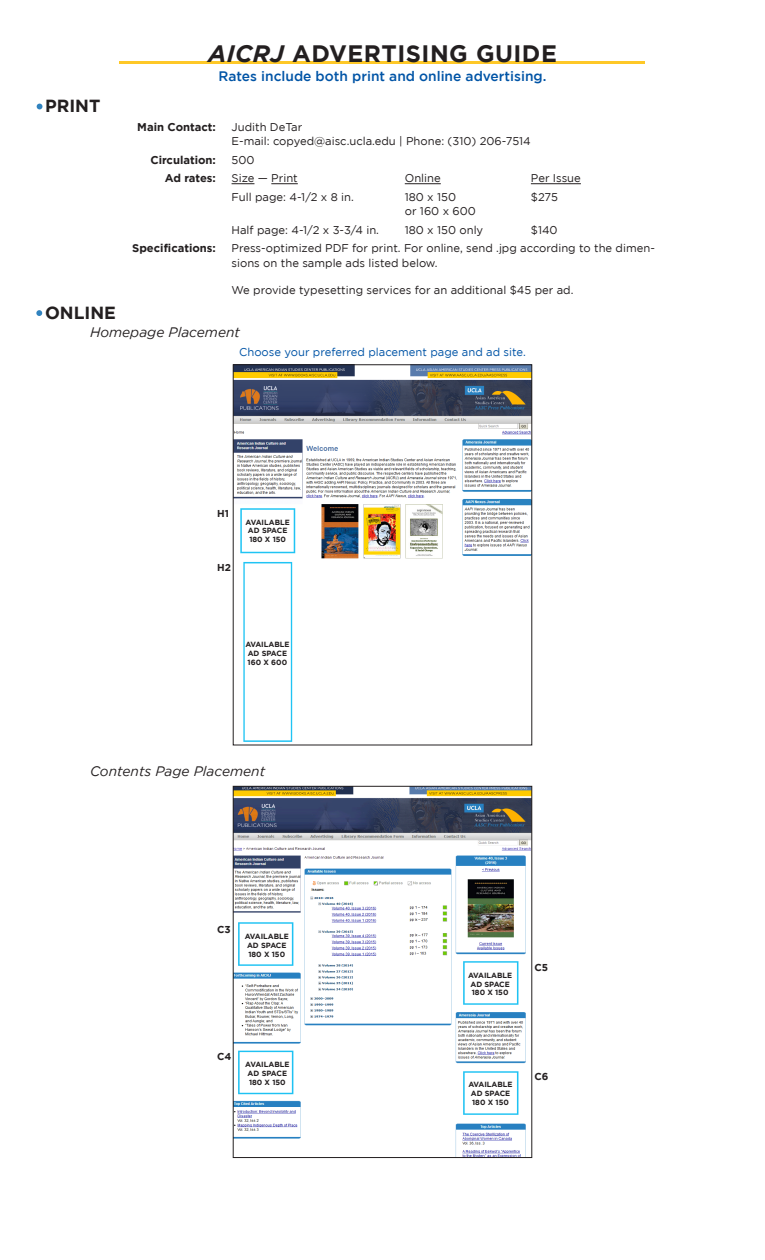
<style>
.page{position:relative;width:765px;height:1260px;background:#fff}
.page>*{position:absolute;margin:0;border:0;box-sizing:border-box;transform-origin:0 0}
.t1{font:700 23.75px "Gotham";letter-spacing:.02em;color:#231f20}
.subhead{font:700 17.5px "Gotham";color:#231f20}
.t2{font:500 13.75px "Gotham";color:#0154a6}
.body{font:italic 13.75px "Gotham";color:#231f20}
.t3{font:11.25px/13.5px "Gotham";color:#231f20}
.bold{font:700 11.25px "Gotham";color:#231f20}
.body-2{font:11.25px "Gotham";color:#0154a6}
.t4{font:700 10px "Gotham";color:#231f20}
.t5{font:700 7.5px/8.8px "Gotham";color:#231f20;text-align:center}
.s1{font-style:italic}
</style>
<div class="page">
<hr style="left:120px;top:61px;width:525px;height:3px;background:#fec827">
<svg style="left:232px;top:184px;width:22px;height:1px"></svg>
<svg style="left:271px;top:184px;width:27px;height:1px"></svg>
<hr style="left:405px;top:184px;width:36px;height:1px;background:#231f20">
<hr style="left:531px;top:184px;width:50px;height:1px;background:#231f20">
<img style="left:235px;top:367px;width:295px;height:375px">
<div style="left:233px;top:365px;width:299px;height:380px;border:1px solid #231f20"></div>
<img style="left:235px;top:788px;width:295px;height:368px">
<div style="left:233px;top:786px;width:299px;height:372px;border:1px solid #231f20"></div>
<svg style="left:37px;top:104px;width:5px;height:5px"></svg>
<svg style="left:36px;top:310px;width:6px;height:6px"></svg>
<p class="subhead" style="left:45px;top:96px;width:57px">PRINT</p>
<p class="t1" style="left:208px;top:40px;width:350px"><span class="s1">AICRJ</span> ADVERTISING GUIDE</p>
<p class="t2" style="left:219px;top:68px;width:329px">Rates include both print and online advertising.</p>
<p class="bold" style="left:137px;top:121px;width:80px">Main Contact:</p>
<p class="t3" style="left:232px;top:120px;width:301px">Judith DeTar<br>E-mail: copyed@aisc.ucla.edu | Phone: (310) 206-7514</p>
<p class="bold" style="left:150px;top:153px;width:67px">Circulation:</p>
<p class="t3" style="left:232px;top:153px;width:24px">500</p>
<p class="bold" style="left:165px;top:172px;width:52px">Ad rates:</p>
<p class="t3" style="left:232px;top:171px;width:68px">Size — Print</p>
<p class="t3" style="left:405px;top:171px;width:37px">Online</p>
<p class="t3" style="left:531px;top:171px;width:52px">Per Issue</p>
<p class="t3" style="left:232px;top:190px;width:124px">Full page: 4-1/2 x 8 in.</p>
<p class="t3" style="left:405px;top:190px;width:73px">180 x 150<br>or 160 x 600</p>
<p class="t3" style="left:531px;top:190px;width:29px">$275</p>
<p class="t3" style="left:232px;top:223px;width:149px">Half page: 4-1/2 x 3-3/4 in.</p>
<p class="t3" style="left:405px;top:223px;width:80px">180 x 150 only</p>
<p class="t3" style="left:531px;top:223px;width:28px">$140</p>
<p class="bold" style="left:132px;top:242px;width:85px">Specifications:</p>
<p class="t3" style="left:232px;top:241px;width:425px;line-height:15px">Press-optimized PDF for print. For online, send .jpg according to the dimen&shy;sions on the sample ads listed below.</p>
<p class="t3" style="left:232px;top:283px;width:343px">We provide typesetting services for an additional $45 per ad.</p>
<p class="subhead" style="left:45px;top:302px;width:72px">ONLINE</p>
<p class="body" style="left:90px;top:325px;width:152px">Homepage Placement</p>
<p class="body-2" style="left:239px;top:346px;width:288px">Choose your preferred placement page and ad site.</p>
<p class="t4" style="left:217px;top:508px;width:13px">H1</p>
<p class="t4" style="left:217px;top:561px;width:15px">H2</p>
<p class="t5" style="left:246px;top:517px;width:46px">AVAILABLE<br>AD SPACE</p>
<p class="t5" style="left:249px;top:535px;width:38px">180 X 150</p>
<p class="t5" style="left:245px;top:640px;width:46px">AVAILABLE<br>AD SPACE</p>
<p class="t5" style="left:248px;top:657px;width:41px">160 X 600</p>
<p class="body" style="left:90px;top:764px;width:177px">Contents Page Placement</p>
<p class="t4" style="left:217px;top:923px;width:15px">C3</p>
<p class="t5" style="left:245px;top:932px;width:46px">AVAILABLE<br>AD SPACE</p>
<p class="t5" style="left:248px;top:949px;width:38px">180 X 150</p>
<p class="t4" style="left:217px;top:1051px;width:16px">C4</p>
<p class="t5" style="left:245px;top:1060px;width:46px">AVAILABLE<br>AD SPACE</p>
<p class="t5" style="left:249px;top:1078px;width:38px">180 X 150</p>
<p class="t5" style="left:468px;top:971px;width:46px">AVAILABLE<br>AD SPACE</p>
<p class="t5" style="left:472px;top:988px;width:38px">180 X 150</p>
<p class="t4" style="left:534px;top:962px;width:15px">C5</p>
<p class="t5" style="left:468px;top:1080px;width:46px">AVAILABLE<br>AD SPACE</p>
<p class="t5" style="left:472px;top:1098px;width:38px">180 X 150</p>
<p class="t4" style="left:534px;top:1071px;width:15px">C6</p>
</div>
